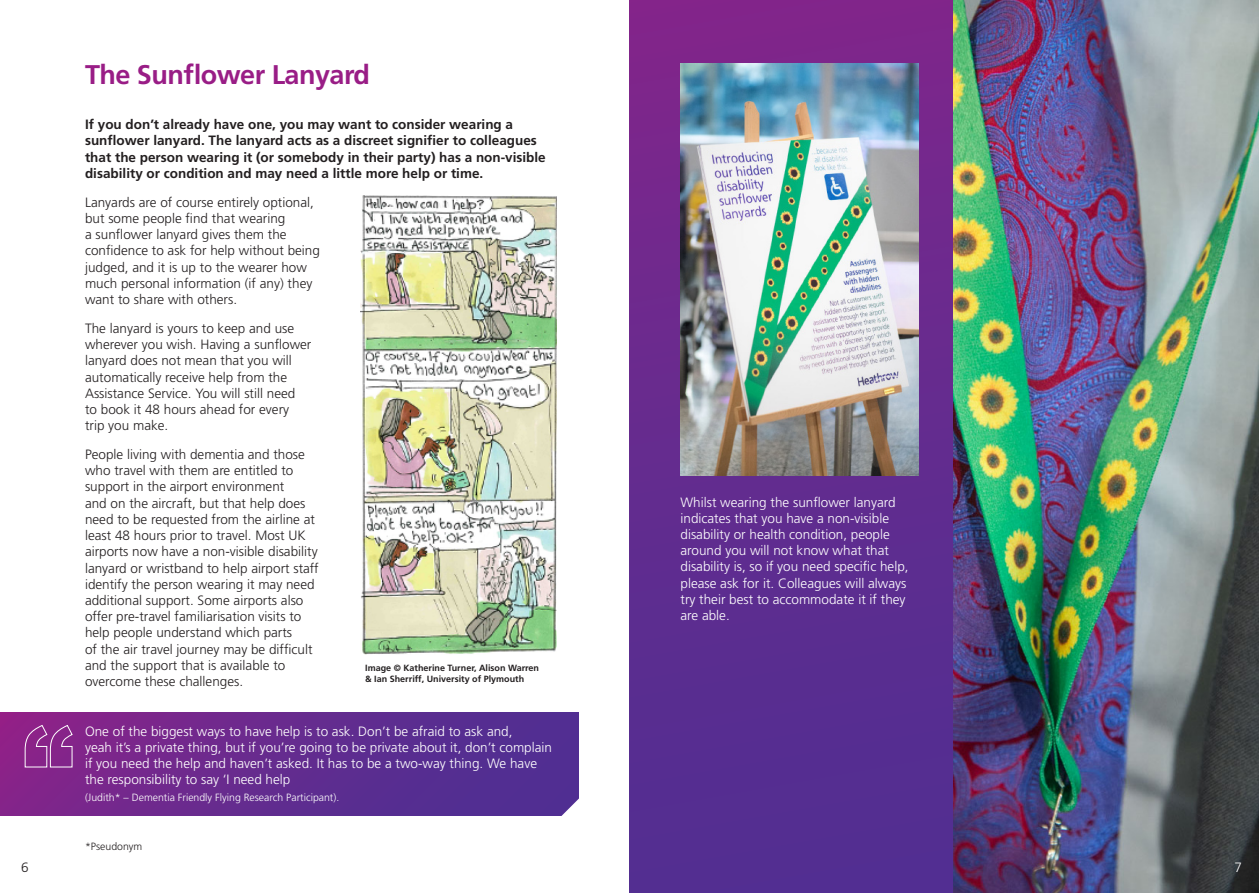
<style>
.page{position:relative;width:1259px;height:893px;background:#fff}
.page>*{position:absolute;margin:0;border:0;box-sizing:border-box;transform-origin:0 0}
.t1{font:700 27px "Frutiger";letter-spacing:-.02em;color:#991d86}
.t2{font:300 13.5px/16.2px "Frutiger";color:#231f20}
.t3{font:300 13.5px/16.2px "Frutiger";color:#fff}
.t4{font:700 13.5px/16.2px "Frutiger";color:#231f20}
.t5{font:300 10.5px "Frutiger";color:#fff}
.t6{font:300 10.5px "Frutiger";color:#231f20}
.t7{font:700 9px/10.8px "Frutiger";color:#231f20}
</style>
<div class="page">
<img style="left:952px;top:0;width:307px;height:893px">
<div style="left:629px;top:0;width:323px;height:893px;background:linear-gradient(to bottom,#7f268b,#4d2f92)"></div>
<img style="left:360px;top:196px;width:196px;height:459px">
<div style="left:0;top:713px;width:578px;height:102px;background:linear-gradient(to right,#86268a,#483093)"></div>
<svg style="left:25px;top:725px;width:48px;height:42px;background:#943b96"></svg>
<img style="left:680px;top:64px;width:238px;height:412px">
<svg style="left:561px;top:798px;width:18px;height:18px"></svg>
<p class="t1" style="left:85px;top:59px;width:286px">The Sunflower Lanyard</p>
<p class="t4" style="left:85px;top:116px;width:462px">If you don’t already have one, you may want to consider wearing a sunflower lanyard. The lanyard acts as a discreet signifier to colleagues that the person wearing it (or somebody in their party) has a non-visible disability or condition and may need a little more help or time.</p>
<p class="t2" style="left:85px;top:194px;width:236px">Lanyards are of course entirely optional, but some people find that wearing<br>a sunflower lanyard gives them the confidence to ask for help without being judged, and it is up to the wearer how much personal information (if any) they want to share with others.</p>
<p class="t2" style="left:85px;top:320px;width:228px">The lanyard is yours to keep and use wherever you wish. Having a sunflower lanyard does not mean that you will automatically receive help from the<br>Assistance Service. You will still need<br>to book it 48 hours ahead for every trip you make.</p>
<p class="t2" style="left:85px;top:446px;width:235px">People living with dementia and those who travel with them are entitled to support in the airport environment<br>and on the aircraft, but that help does need to be requested from the airline at least 48 hours prior to travel. Most UK airports now have a non-visible disability lanyard or wristband to help airport staff identify the person wearing it may need additional support. Some airports also offer pre-travel familiarisation visits to help people understand which parts<br>of the air travel journey may be difficult and the support that is available to overcome these challenges.</p>
<p class="t7" style="left:365px;top:663px;width:175px">Image © Katherine Turner, Alison Warren &amp; Ian Sherriff, University of Plymouth</p>
<p class="t3" style="left:85px;top:723px;width:468px">One of the biggest ways to have help is to ask. Don’t be afraid to ask and,<br>yeah it’s a private thing, but if you’re going to be private about it, don’t complain if you need the help and haven’t asked. It has to be a two-way thing. We have the responsibility to say ‘I need help</p>
<p class="t5" style="left:85px;top:791px;width:256px">(Judith* – Dementia Friendly Flying Research Participant).</p>
<p class="t6" style="left:85px;top:841px;width:59px">*Pseudonym</p>
<p class="t3" style="left:680px;top:494px;width:230px">Whilst wearing the sunflower lanyard indicates that you have a non-visible disability or health condition, people around you will not know what that disability is, so if you need specific help, please ask for it. Colleagues will always try their best to accommodate it if they are able.</p>
<p class="t2" style="left:21px;top:859px;width:9px">6</p>
<p class="t3" style="left:1234px;top:859px;width:9px">7</p>
</div>
